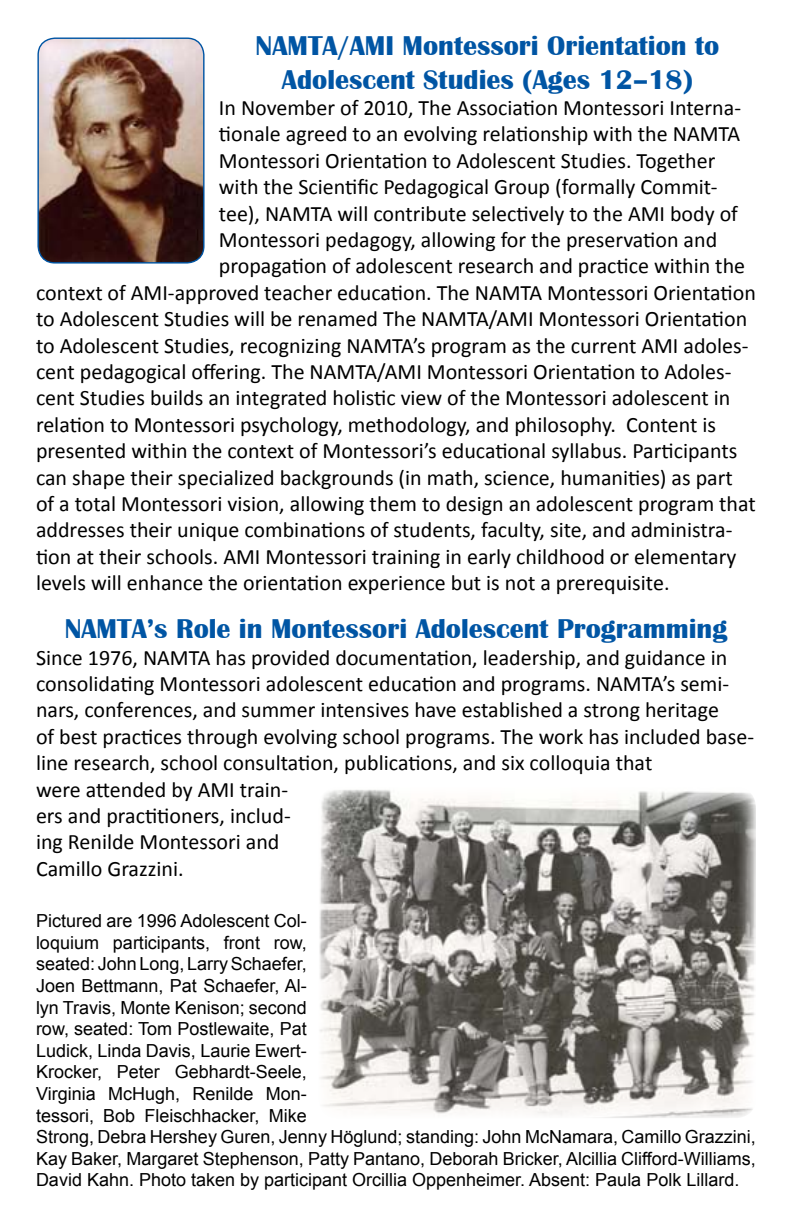
<style>
.page{position:relative;width:792px;height:1224px;background:#fff}
.page>*{position:absolute;margin:0;border:0;box-sizing:border-box;transform-origin:0 0}
.t1{font:700 28px/33.6px "Britannic";color:#0055a4;text-align:center}
.t2{font:22px/26.4px "Calibri";color:#000}
.t3{font:18px/21.6px "Arial";color:#000}
</style>
<div class="page">
<img style="left:38px;top:38px;width:165px;height:224px">
<div style="left:37px;top:38px;width:168px;height:226px;border:1px solid #0055a4;border-radius:17px"></div>
<img style="left:319px;top:789px;width:437px;height:329px">
<p class="t1" style="left:256px;top:29px;width:465px">NAMTA/AMI Montessori Orientation to<br>Adolescent Studies (Ages 12–18)</p>
<p class="t2" style="left:219px;top:95px;width:524px">In November of 2010, The Association Montessori Interna-</p>
<p class="t2" style="left:219px;top:121px;width:523px">tionale agreed to an evolving relationship with the NAMTA</p>
<p class="t2" style="left:219px;top:147px;width:498px">Montessori Orientation to Adolescent Studies. Together</p>
<p class="t2" style="left:219px;top:174px;width:500px">with the Scientific Pedagogical Group (formally Commit-</p>
<p class="t2" style="left:219px;top:200px;width:521px">tee), NAMTA will contribute selectively to the AMI body of</p>
<p class="t2" style="left:219px;top:227px;width:500px">Montessori pedagogy, allowing for the preservation and</p>
<p class="t2" style="left:219px;top:253px;width:528px">propagation of adolescent research and practice within the</p>
<p class="t2" style="left:36px;top:279px;width:721px">context of AMI-approved teacher education. The NAMTA Montessori Orientation</p>
<p class="t2" style="left:36px;top:306px;width:713px">to Adolescent Studies will be renamed The NAMTA/AMI Montessori Orientation</p>
<p class="t2" style="left:36px;top:332px;width:714px">to Adolescent Studies, recognizing NAMTA’s program as the current AMI adoles-</p>
<p class="t2" style="left:36px;top:359px;width:697px">cent pedagogical offering. The NAMTA/AMI Montessori Orientation to Adoles-</p>
<p class="t2" style="left:36px;top:385px;width:696px">cent Studies builds an integrated holistic view of the Montessori adolescent in</p>
<p class="t2" style="left:36px;top:411px;width:682px">relation to Montessori psychology, methodology, and philosophy. Content is</p>
<p class="t2" style="left:36px;top:438px;width:703px">presented within the context of Montessori’s educational syllabus. Participants</p>
<p class="t2" style="left:36px;top:464px;width:698px">can shape their specialized backgrounds (in math, science, humanities) as part</p>
<p class="t2" style="left:36px;top:491px;width:721px">of a total Montessori vision, allowing them to design an adolescent program that</p>
<p class="t2" style="left:36px;top:517px;width:698px">addresses their unique combinations of students, faculty, site, and administra-</p>
<p class="t2" style="left:36px;top:543px;width:702px">tion at their schools. AMI Montessori training in early childhood or elementary</p>
<p class="t2" style="left:36px;top:570px;width:635px">levels will enhance the orientation experience but is not a prerequisite.</p>
<p class="t1" style="left:65px;top:612px;width:664px">NAMTA’s Role in Montessori Adolescent Programming</p>
<p class="t2" style="left:36px;top:644px;width:720px">Since 1976, NAMTA has provided documentation, leadership, and guidance in consolidating Montessori adolescent education and programs. NAMTA’s semi&shy;nars, conferences, and summer intensives have established a strong heritage<br>of best practices through evolving school programs. The work has included base&shy;line research, school consultation, publications, and six colloquia that<br>were attended by AMI train-<br>ers and practitioners, includ-<br>ing Renilde Montessori and<br>Camillo Grazzini.</p>
<p class="t3" style="left:36px;top:910px;width:721px">Pictured are 1996 Adolescent Col-<br>loquium participants, front row,<br>seated: John Long, Larry Schaefer,<br>Joen Bettmann, Pat Schaefer, Al-<br>lyn Travis, Monte Kenison; second<br>row, seated: Tom Postlewaite, Pat<br>Ludick, Linda Davis, Laurie Ewert-<br>Krocker, Peter Gebhardt-Seele,<br>Virginia McHugh, Renilde Mon-<br>tessori, Bob Fleischhacker, Mike<br>Strong, Debra Hershey Guren, Jenny Höglund; standing: John McNamara, Camillo Grazzini, Kay Baker, Margaret Stephenson, Patty Pantano, Deborah Bricker, Alcillia Clifford-Williams, David Kahn. Photo taken by participant Orcillia Oppenheimer. Absent: Paula Polk Lillard.</p>
</div>
